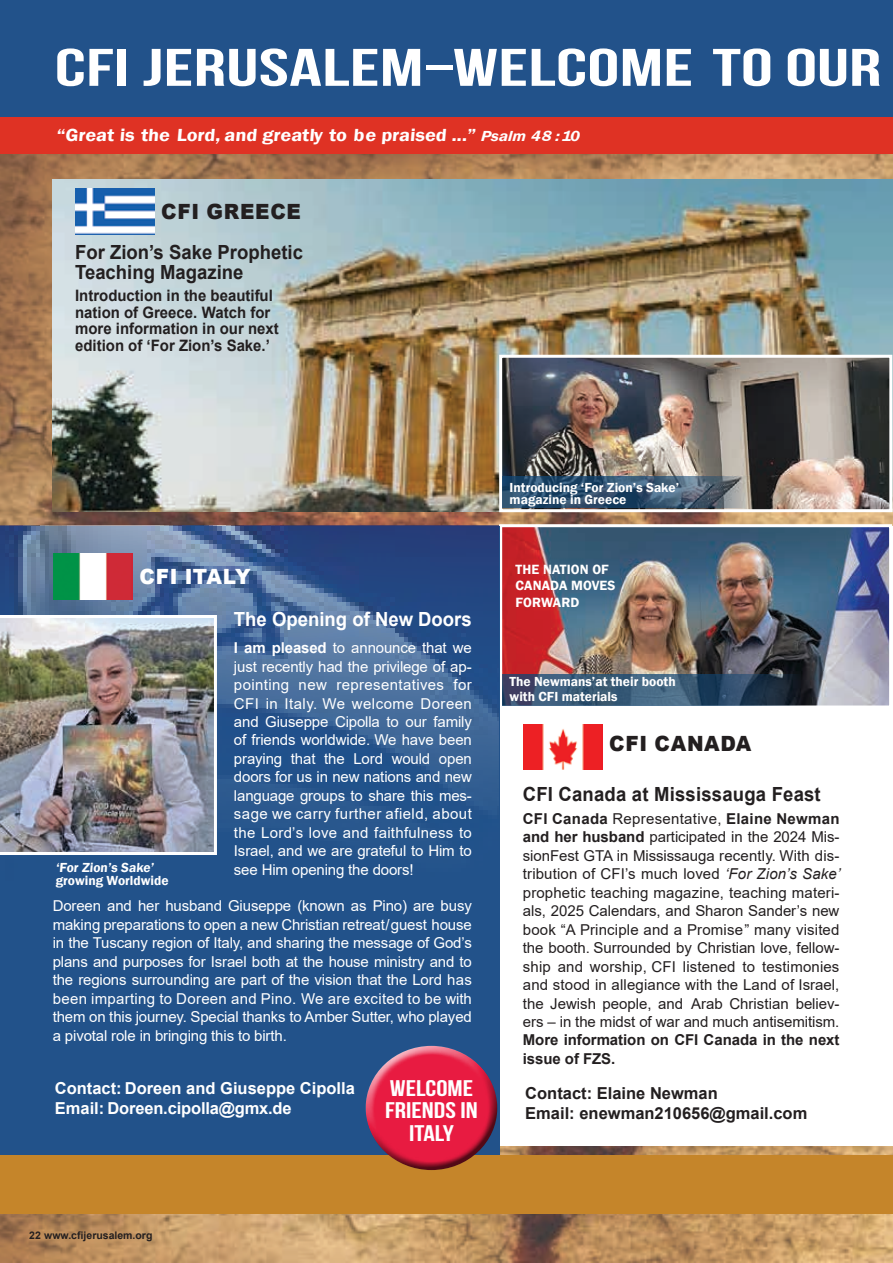
<style>
.page{position:relative;width:893px;height:1263px;background:#fff}
.page>*{position:absolute;margin:0;border:0;box-sizing:border-box;transform-origin:0 0}
.t1{font:700 52.8px "Bebas Neue";letter-spacing:.005em;color:#fff;scale:1.52 1}
.t2{font:700 22.5px/22.5px "Bebas Neue";color:#fff;text-align:center;scale:1.25 1}
.t3{font:900 21px "Arial";letter-spacing:.035em;color:#231f20;scale:.95 1}
.t4{font:900 21px "Arial";letter-spacing:.02em;color:#fff;scale:.95 1}
.t5{font:700 19.5px/19.5px "Arial";color:#231f20;scale:.95 1}
.t6{font:700 19.5px "Arial";color:#fff;scale:.95 1}
.t7{font:600 18px "Franklin Gothic";color:#fff;scale:1.12 1}
.t8{font:700 16.5px/19.5px "Arial";color:#fff}
.t9{font:700 16.5px/19.5px "Arial";color:#231f20}
.t10{font:700 15.75px/16.5px "Arial";color:#231f20;scale:.95 1}
.t11{font:15px/18.5px "Arial";letter-spacing:-.01em;color:#fff;text-align:justify}
.t12{font:15px/18.5px "Arial";letter-spacing:-.005em;color:#231f20;text-align:justify}
.t13{font:700 15px/18.5px "Arial";letter-spacing:-.005em;color:#231f20}
.t14{font:600 13.8px/16.5px "Franklin Gothic";letter-spacing:.01em;color:#fff}
.t15{font:600 13.5px/12px "Franklin Gothic";color:#fff}
.t16{font:700 10.5px "Arial";color:#231f20}
.s1{font-style:italic;font-size:15px}
.s2{font-weight:700}
.s3{font-style:italic}
</style>
<div class="page">
<img style="left:0;top:154px;width:893px;height:1109px">
<img style="left:53px;top:179px;width:840px;height:332px">
<div style="left:499px;top:526px;width:394px;height:619px;background:#fff"></div>
<img style="left:503px;top:528px;width:385px;height:176px">
<div style="left:499px;top:524px;width:393px;height:184px;border:3px solid #fff"></div>
<div style="left:0;top:526px;width:499px;height:629px;background:#22528a"></div>
<img style="left:0;top:525px;width:498px;height:283px">
<img style="left:53px;top:553px;width:79px;height:46px">
<img style="left:0;top:615px;width:217px;height:240px">
<img style="left:75px;top:189px;width:79px;height:45px">
<img style="left:523px;top:724px;width:79px;height:46px">
<div style="left:0;top:0;width:893px;height:119px;background:#22528a"></div>
<div style="left:0;top:1155px;width:893px;height:59px;background:#c5852a"></div>
<div style="left:365px;top:1043px;width:131px;height:98px;background:#fff;opacity:.75"></div>
<div style="left:365px;top:1066px;width:134px;height:105px;background:#231f20;opacity:.75"></div>
<img style="left:503px;top:359px;width:385px;height:149px">
<div style="left:499px;top:355px;width:393px;height:157px;border:3px solid #fff"></div>
<svg style="left:502px;top:476px;width:244px;height:32px;background:#3d5a73"></svg>
<svg style="left:502px;top:674px;width:299px;height:31px;background:#334e69"></svg>
<div style="left:0;top:118px;width:893px;height:36px;background:#df3224"></div>
<h1 class="t1" style="left:55px;top:39px;width:545px">CFI JERUSALEM–WELCOME TO OUR</h1>
<p class="t7" style="left:56px;top:124px;width:470px">“Great is the Lord, and greatly to be praised ...” <span class="s1">Psalm 48 : 10</span></p>
<h3 class="t3" style="left:161px;top:196px;width:149px">CFI GREECE</h3>
<h3 class="t5" style="left:75px;top:243px;width:241px">For Zion’s Sake Prophetic<br>Teaching Magazine</h3>
<p class="t10" style="left:75px;top:288px;width:216px">Introduction in the beautiful nation of Greece. Watch for more information in our next edition of ‘For Zion’s Sake.’</p>
<h3 class="t4" style="left:140px;top:561px;width:119px">CFI ITALY</h3>
<p class="t15" style="left:510px;top:482px;width:171px">Introducing ‘For Zion’s Sake’ magazine in Greece</p>
<p class="t14" style="left:515px;top:561px;width:102px">THE NATION OF<br>CANADA MOVES<br>FORWARD</p>
<h3 class="t6" style="left:234px;top:606px;width:252px">The Opening of New Doors</h3>
<p class="t11" style="left:234px;top:638px;width:239px"><span class="s2">I am pleased</span> to announce that we just recently had the privilege of ap&shy;pointing new representatives for CFI in Italy. We welcome Doreen and Giuseppe Cipolla to our family of friends worldwide. We have been praying that the Lord would open doors for us in new nations and new language groups to share this mes&shy;sage we carry further afield, about the Lord’s love and faithfulness to Israel, and we are grateful to Him to see Him opening the doors!</p>
<p class="t11" style="left:53px;top:897px;width:421px">Doreen and her husband Giuseppe (known as Pino) are busy making preparations to open a new Christian retreat/ guest house in the Tuscany region of Italy, and sharing the message of God’s plans and purposes for Israel both at the house ministry and to the regions surrounding are part of the vision that the Lord has been imparting to Doreen and Pino. We are excited to be with them on this journey. Special thanks to Amber Sutter, who played a pivotal role in bringing this to birth.</p>
<p class="t8" style="left:55px;top:1079px;width:302px">Contact: Doreen and Giuseppe Cipolla<br>Email: Doreen.cipolla@gmx.de</p>
<p class="t9" style="left:525px;top:1084px;width:284px">Contact: Elaine Newman<br>Email: enewman210656@gmail.com</p>
<p class="t15" style="left:510px;top:674px;width:168px;line-height:15px">The Newmans’at their booth with CFI materials</p>
<h3 class="t3" style="left:609px;top:729px;width:151px">CFI CANADA</h3>
<h3 class="t5" style="left:523px;top:785px;width:315px">CFI Canada at Mississauga Feast</h3>
<p class="t12" style="left:523px;top:809px;width:319px"><span class="s2">CFI Canada</span> Representative, <span class="s2">Elaine Newman and her husband</span> participated in the 2024 Mis&shy;sionFest GTA in Mississauga recently. With dis&shy;tribution of CFI’s much loved <span class="s3">‘For Zion’s Sake’ </span>prophetic teaching magazine, teaching materi&shy;als, 2025 Calendars, and Sharon Sander’s new book “A Principle and a Promise” many visited the booth. Surrounded by Christian love, fellow&shy;ship and worship, CFI listened to testimonies and stood in allegiance with the Land of Israel, the Jewish people, and Arab Christian believ&shy;ers – in the midst of war and much antisemitism.</p>
<p class="t13" style="left:523px;top:1031px;width:318px">More information on CFI Canada in the next issue of FZS.</p>
<p class="t15" style="left:56px;top:861px;width:114px;line-height:13.5px">‘For Zion’s Sake’ growing Worldwide</p>
<h2 class="t2" style="left:385px;top:1076px;width:75px">WELCOME<br>FRIENDS IN<br>ITALY</h2>
<p class="t16" style="left:29px;top:1228px;width:125px">22 www.cfijerusalem.org</p>
</div>
